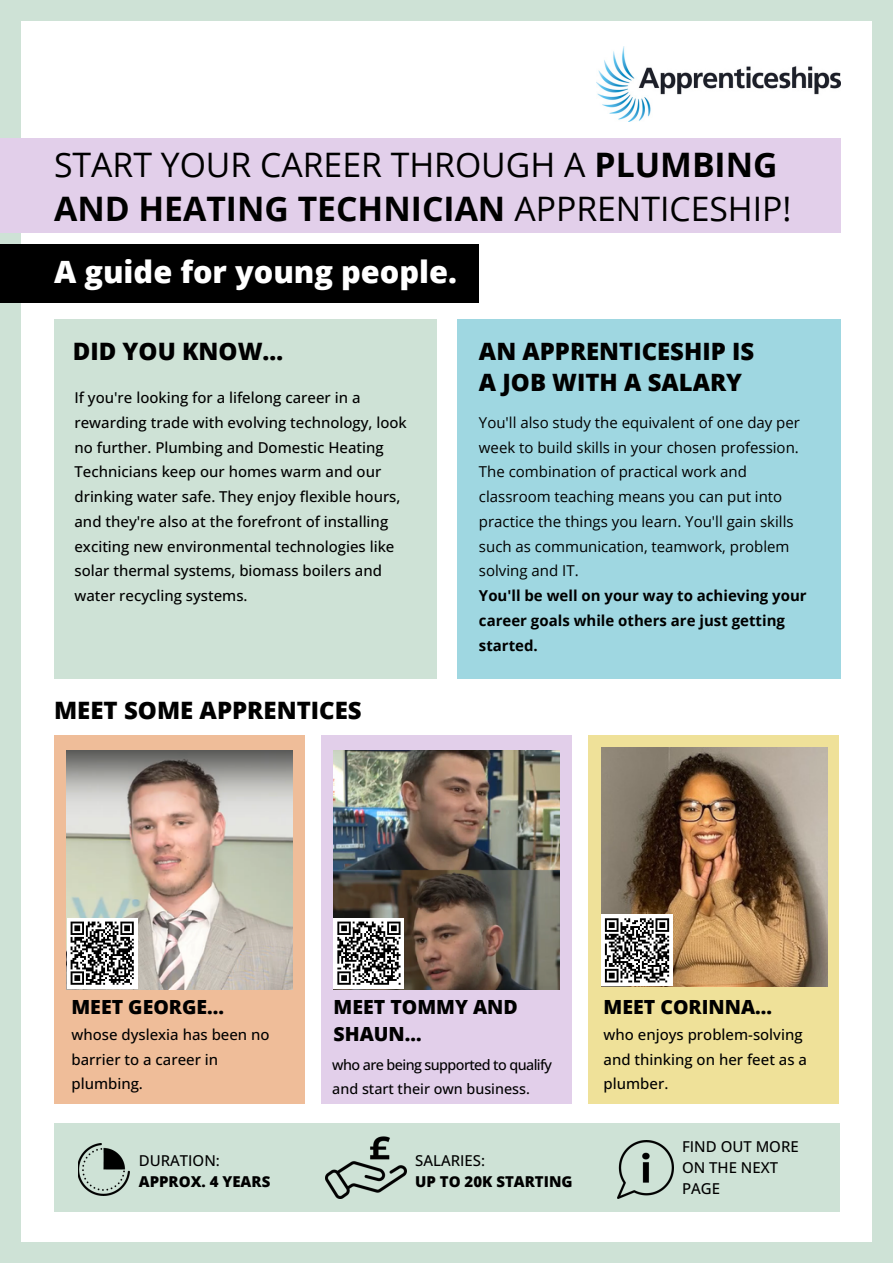
<style>
.page{position:relative;width:893px;height:1264px;background:#fff}
.page>*{position:absolute;margin:0;border:0;box-sizing:border-box;transform-origin:0 0}
.t1{font:33.75px/43.8px "Open Sans";color:#000}
.t2{font:800 30.75px "Open Sans";color:#fff}
.t3{font:800 24px "Open Sans";color:#000}
.t4{font:800 23.85px/30.3px "Open Sans";color:#000}
.t5{font:800 19.5px "Open Sans";color:#000}
.t6{font:500 15px/24.8px "Open Sans";color:#000}
.t7{font:15px/24.8px "Open Sans";color:#000}
.t8{font:700 15px/24.8px "Open Sans";color:#000}
.t9{font:800 15px "Open Sans";color:#000}
.t10{font:500 14.4px/23.5px "Open Sans";letter-spacing:-.04em;color:#000}
.s1{font-weight:700}
</style>
<div class="page">
<div style="left:0;top:0;width:892px;height:1261px;background:linear-gradient(to right,#cee2d6,#cee2d6)"></div>
<div style="left:21px;top:21px;width:850px;height:1220px;background:#fff"></div>
<div style="left:0;top:138px;width:840px;height:94px;background:#e2cfea"></div>
<div style="left:0;top:244px;width:478px;height:58px;background:#000"></div>
<div style="left:54px;top:320px;width:382px;height:358px;background:#cee2d6"></div>
<div style="left:457px;top:320px;width:383px;height:358px;background:#9fd7e1"></div>
<div style="left:54px;top:1123px;width:785px;height:88px;background:#cee2d6"></div>
<img style="left:596px;top:46px;width:244px;height:76px">
<img style="left:325px;top:1136px;width:81px;height:62px">
<img style="left:78px;top:1143px;width:52px;height:52px">
<img style="left:617px;top:1140px;width:56px;height:58px">
<div style="left:54px;top:735px;width:251px;height:368px;background:#efbd99"></div>
<img style="left:67px;top:750px;width:226px;height:239px">
<div style="left:321px;top:735px;width:251px;height:368px;background:#e2cfea"></div>
<div style="left:588px;top:735px;width:251px;height:368px;background:#efe199"></div>
<img style="left:333px;top:750px;width:226px;height:239px">
<img style="left:601px;top:747px;width:226px;height:239px">
<div style="left:67px;top:917px;width:71px;height:71px;background:#fff"></div>
<svg style="left:70px;top:921px;width:64px;height:64px"></svg>
<div style="left:333px;top:917px;width:71px;height:71px;background:#fff"></div>
<svg style="left:337px;top:921px;width:64px;height:64px"></svg>
<div style="left:601px;top:914px;width:72px;height:72px;background:#fff"></div>
<svg style="left:604px;top:918px;width:66px;height:65px"></svg>
<h1 class="t1" style="left:54px;top:142px;width:738px">START YOUR CAREER THROUGH A <span class="s1">PLUMBING<br>AND HEATING TECHNICIAN</span> APPRENTICESHIP!</h1>
<h2 class="t2" style="left:54px;top:250px;width:404px">A guide for young people.</h2>
<h3 class="t3" style="left:73px;top:334px;width:212px">DID YOU KNOW…</h3>
<h3 class="t4" style="left:479px;top:336px;width:277px">AN APPRENTICESHIP IS<br>A JOB WITH A SALARY</h3>
<p class="t7" style="left:479px;top:410px;width:322px">You'll also study the equivalent of one day per week to build skills in your chosen profession.<br>The combination of practical work and classroom teaching means you can put into practice the things you learn. You'll gain skills such as communication, teamwork, problem solving and IT.</p>
<p class="t8" style="left:479px;top:583px;width:329px">You'll be well on your way to achieving your career goals while others are just getting started.</p>
<p class="t6" style="left:74px;top:385px;width:334px">If you're looking for a lifelong career in a rewarding trade with evolving technology, look no further. Plumbing and Domestic Heating Technicians keep our homes warm and our drinking water safe. They enjoy flexible hours, and they're also at the forefront of installing exciting new environmental technologies like solar thermal systems, biomass boilers and water recycling systems.</p>
<h3 class="t3" style="left:54px;top:693px;width:309px">MEET SOME APPRENTICES</h3>
<h3 class="t5" style="left:71px;top:993px;width:154px">MEET GEORGE...</h3>
<p class="t6" style="left:71px;top:1021px;width:200px">whose dyslexia has been no barrier to a career in plumbing.</p>
<h3 class="t5" style="left:333px;top:993px;width:186px">MEET TOMMY AND</h3>
<h3 class="t5" style="left:603px;top:993px;width:170px">MEET CORINNA...</h3>
<h3 class="t5" style="left:333px;top:1020px;width:90px">SHAUN…</h3>
<p class="t10" style="left:332px;top:1052px;width:221px">who are being supported to qualify and start their own business.</p>
<p class="t6" style="left:603px;top:1021px;width:205px">who enjoys problem-solving and thinking on her feet as a plumber.</p>
<p class="t6" style="left:139px;top:1147px;width:83px">DURATION:</p>
<p class="t9" style="left:139px;top:1170px;width:133px">APPROX. 4 YEARS</p>
<p class="t6" style="left:415px;top:1147px;width:71px">SALARIES:</p>
<p class="t9" style="left:415px;top:1170px;width:159px">UP TO 20K STARTING</p>
<p class="t6" style="left:682px;top:1135px;width:118px;line-height:21.3px">FIND OUT MORE<br>ON THE NEXT<br>PAGE</p>
</div>
